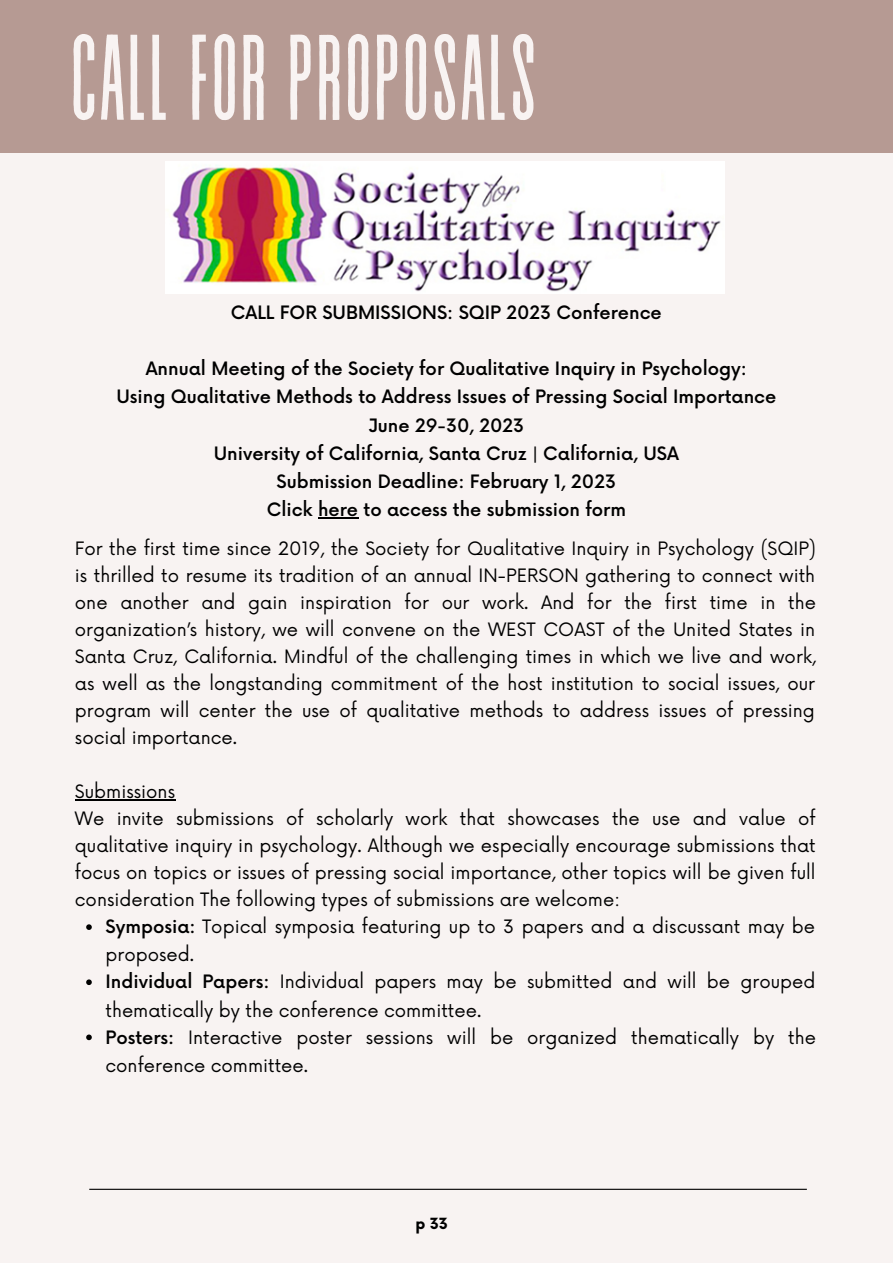
<style>
.page{position:relative;width:893px;height:1264px;background:#fff}
.page>*{position:absolute;margin:0;border:0;box-sizing:border-box;transform-origin:0 0}
.t1{font:121.35px "Revive 80 Tall";color:#f8f3f2}
.t2{font:18px/27px "Now";color:#000}
.t3{font:500 18px/28px "Now";color:#000;text-align:center}
.t4{font:700 15px "Now";color:#000}
.s1{font-weight:500}
</style>
<div class="page">
<div style="left:0;top:0;width:892px;height:1262px;background:#f8f3f2"></div>
<div style="left:0;top:0;width:892px;height:153px;background:#b69a93"></div>
<hr style="left:89px;top:1188px;width:717px;height:1px;background:#000">
<svg style="left:86px;top:924px;width:6px;height:6px"></svg>
<svg style="left:86px;top:979px;width:6px;height:6px"></svg>
<svg style="left:86px;top:1034px;width:6px;height:6px"></svg>
<hr style="left:75px;top:799px;width:100px;height:1px;background:#000">
<img style="left:166px;top:162px;width:558px;height:131px">
<hr style="left:318px;top:517px;width:40px;height:1px;background:#000">
<h1 class="t1" style="left:69px;top:15px;width:470px">CALL FOR PROPOSALS</h1>
<p class="t3" style="left:231px;top:300px;width:432px">CALL FOR SUBMISSIONS: SQIP 2023 Conference</p>
<p class="t3" style="left:116px;top:356px;width:661px">Annual Meeting of the Society for Qualitative Inquiry in Psychology:<br>Using Qualitative Methods to Address Issues of Pressing Social Importance June 29-30, 2023<br>University of California, Santa Cruz | California, USA<br>Submission Deadline: February 1, 2023<br>Click here to access the submission form</p>
<p class="t2" style="left:75px;top:536px;width:742px;text-align:justify">For the first time since 2019, the Society for Qualitative Inquiry in Psychology (SQIP) is thrilled to resume its tradition of an annual IN-PERSON gathering to connect with one another and gain inspiration for our work. And for the first time in the organization’s history, we will convene on the WEST COAST of the United States in Santa Cruz, California. Mindful of the challenging times in which we live and work, as well as the longstanding commitment of the host institution to social issues, our program will center the use of qualitative methods to address issues of pressing social importance.</p>
<p class="t2" style="left:75px;top:779px;width:742px">Submissions<br>We invite submissions of scholarly work that showcases the use and value of qualitative inquiry in psychology. Although we especially encourage submissions that focus on topics or issues of pressing social importance, other topics will be given full consideration The following types of submissions are welcome:</p>
<p class="t2" style="left:105px;top:913px;width:712px;line-height:27.6px"><span class="s1">Symposia:</span> Topical symposia featuring up to 3 papers and a discussant may be proposed.<br><span class="s1">Individual Papers:</span> Individual papers may be submitted and will be grouped thematically by the conference committee.<br><span class="s1">Posters:</span> Interactive poster sessions will be organized thematically by the conference committee.</p>
<p class="t4" style="left:415px;top:1215px;width:34px">p 33</p>
</div>
